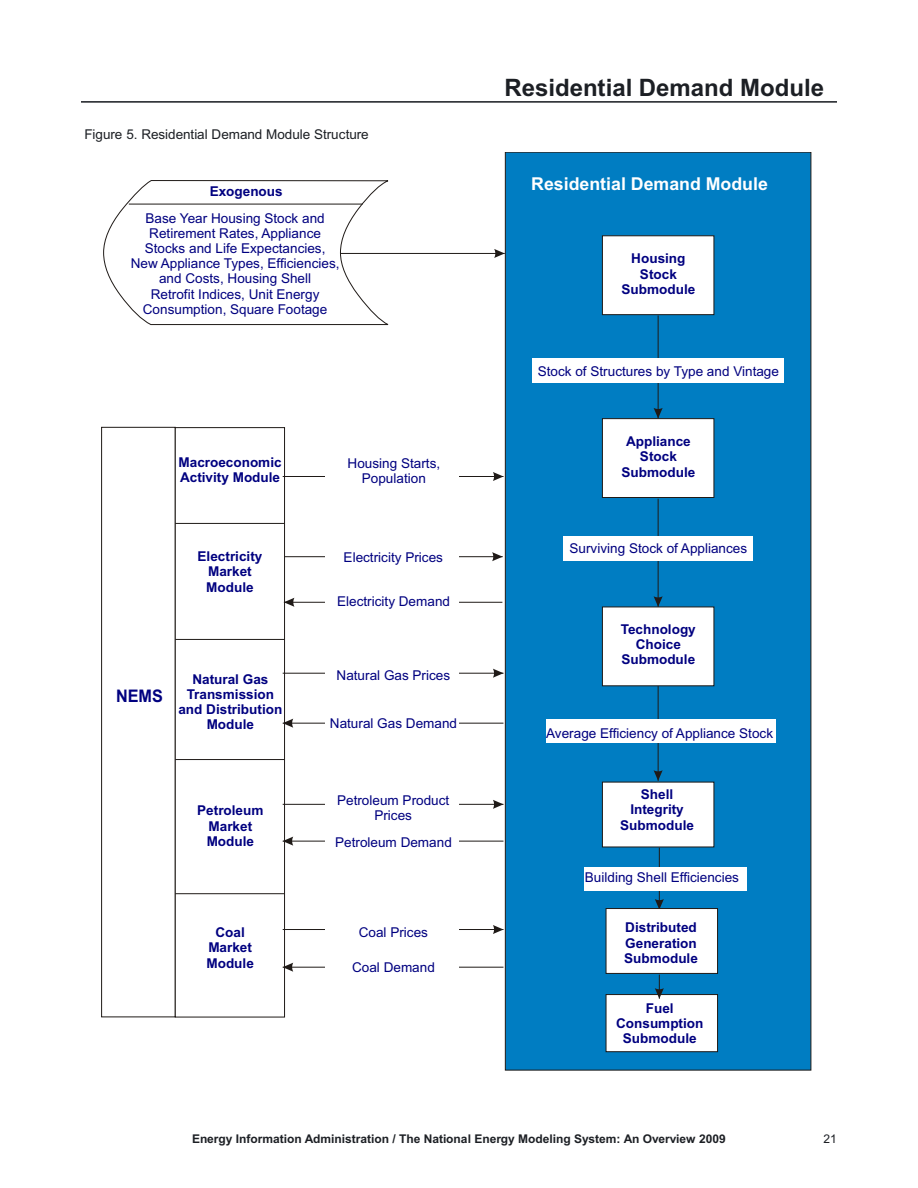
<style>
.page{position:relative;width:918px;height:1188px;background:#fff}
.page>*{position:absolute;margin:0;border:0;box-sizing:border-box;transform-origin:0 0}
.t1{font:700 24px "Arial";color:#1c1f24}
.t2{font:700 17.7px "Arial";color:#fff}
.t3{font:700 17.4px "Arial";color:#000080;scale:.94 1}
.t4{font:13.5px/15.1px "Arial";color:#000080;text-align:center}
.t5{font:700 13.5px/15.1px "Arial";color:#000080;text-align:center}
.t6{font:13.5px "Arial";letter-spacing:-.005em;color:#1c1f24}
.t7{font:700 12px "Arial";color:#1c1f24}
.t8{font:12px "Arial";color:#1c1f24}
</style>
<div class="page">
<hr style="left:81px;top:101px;width:756px;height:2px;background:#1c1f24">
<hr style="left:283px;top:556px;width:220px;height:1px;background:#1f1a17">
<svg style="left:492px;top:552px;width:11px;height:9px"></svg>
<div style="left:505px;top:152px;width:306px;height:918px;background:#007dc2;border:1px solid #1f1a17"></div>
<div style="left:101px;top:427px;width:74px;height:590px;background:#fff;border:1px solid #1f1a17"></div>
<div style="left:175px;top:427px;width:110px;height:590px;background:#fff;border:1px solid #1f1a17"></div>
<div style="left:602px;top:236px;width:112px;height:79px;background:#fff;border:1px solid #1f1a17"></div>
<div style="left:602px;top:607px;width:112px;height:79px;background:#fff"></div>
<div style="left:606px;top:994px;width:112px;height:58px;background:#fff;border:1px solid #1f1a17"></div>
<hr style="left:284px;top:602px;width:218px;height:1px;background:#1f1a17">
<svg style="left:284px;top:598px;width:10px;height:9px"></svg>
<hr style="left:175px;top:523px;width:110px;height:1px;background:#1f1a17">
<hr style="left:175px;top:639px;width:110px;height:1px;background:#1f1a17">
<hr style="left:175px;top:759px;width:110px;height:1px;background:#1f1a17">
<hr style="left:283px;top:673px;width:220px;height:1px;background:#1f1a17">
<svg style="left:493px;top:669px;width:10px;height:9px"></svg>
<hr style="left:283px;top:723px;width:220px;height:1px;background:#1f1a17">
<svg style="left:283px;top:719px;width:10px;height:9px"></svg>
<hr style="left:283px;top:804px;width:220px;height:1px;background:#1f1a17">
<svg style="left:493px;top:800px;width:10px;height:9px"></svg>
<hr style="left:283px;top:841px;width:220px;height:1px;background:#1f1a17">
<svg style="left:283px;top:837px;width:10px;height:9px"></svg>
<hr style="left:283px;top:929px;width:220px;height:1px;background:#1f1a17">
<svg style="left:493px;top:925px;width:9px;height:9px"></svg>
<hr style="left:283px;top:967px;width:220px;height:1px;background:#1f1a17">
<svg style="left:283px;top:963px;width:10px;height:9px"></svg>
<hr style="left:283px;top:476px;width:220px;height:1px;background:#1f1a17">
<svg style="left:493px;top:472px;width:9px;height:9px"></svg>
<hr style="left:175px;top:893px;width:110px;height:1px;background:#1f1a17">
<div style="left:326px;top:412px;width:133px;height:636px;background:#fff"></div>
<hr style="left:658px;top:316px;width:1px;height:102px;background:#1f1a17">
<svg style="left:654px;top:408px;width:9px;height:10px"></svg>
<hr style="left:659px;top:848px;width:1px;height:62px;background:#1f1a17">
<svg style="left:655px;top:899px;width:9px;height:9px"></svg>
<div style="left:602px;top:782px;width:112px;height:65px;background:#fff"></div>
<div style="left:532px;top:358px;width:252px;height:24px;background:#fff"></div>
<div style="left:602px;top:418px;width:112px;height:80px;background:#fff;border:1px solid #1f1a17"></div>
<div style="left:584px;top:868px;width:162px;height:23px;background:#fff"></div>
<hr style="left:658px;top:499px;width:1px;height:108px;background:#1f1a17">
<svg style="left:654px;top:596px;width:9px;height:11px"></svg>
<div style="left:563px;top:536px;width:190px;height:25px;background:#fff"></div>
<hr style="left:658px;top:686px;width:1px;height:95px;background:#1f1a17">
<svg style="left:654px;top:770px;width:9px;height:11px"></svg>
<div style="left:546px;top:719px;width:229px;height:24px;background:#fff"></div>
<svg style="left:103px;top:180px;width:286px;height:145px"></svg>
<hr style="left:129px;top:204px;width:234px;height:1px;background:#1f1a17">
<hr style="left:341px;top:253px;width:164px;height:1px;background:#1f1a17">
<svg style="left:494px;top:249px;width:11px;height:9px"></svg>
<div style="left:606px;top:908px;width:112px;height:66px;background:#fff;border:1px solid #1f1a17"></div>
<svg style="left:655px;top:975px;width:9px;height:24px"></svg>
<p class="t6" style="left:84px;top:130px;width:286px">Fig ure 5. Res i den tial De mand Mod ule Struc ture</p>
<p class="t5" style="left:210px;top:185px;width:75px">Exogenous</p>
<p class="t4" style="left:131px;top:212px;width:210px">Base Year Housing Stock and<br>Retirement Rates, Appliance<br>Stocks and Life Expectancies,<br>New Appliance Types, Efficiencies, and Costs, Housing Shell<br>Retrofit Indices, Unit Energy<br>Consumption, Square Footage</p>
<p class="t5" style="left:179px;top:456px;width:105px;text-align:left">Macroeconomic<br>Activity Module</p>
<p class="t4" style="left:348px;top:457px;width:94px">Housing Starts,<br>Population</p>
<p class="t5" style="left:198px;top:550px;width:66px">Electricity<br>Market<br>Module</p>
<p class="t3" style="left:116px;top:690px;width:51px">NEMS</p>
<p class="t5" style="left:178px;top:673px;width:105px">Natural Gas<br>Transmission and Distribution<br>Module</p>
<p class="t5" style="left:197px;top:804px;width:68px">Petroleum<br>Market<br>Module</p>
<p class="t5" style="left:206px;top:926px;width:49px">Coal<br>Market<br>Module</p>
<p class="t4" style="left:344px;top:551px;width:101px">Electricity Prices</p>
<p class="t4" style="left:337px;top:595px;width:114px">Electricity Demand</p>
<p class="t4" style="left:337px;top:669px;width:115px">Natural Gas Prices</p>
<p class="t4" style="left:330px;top:717px;width:129px">Natural Gas Demand</p>
<p class="t4" style="left:337px;top:794px;width:114px">Petroleum Product<br>Prices</p>
<p class="t4" style="left:335px;top:836px;width:118px">Petroleum Demand</p>
<p class="t4" style="left:359px;top:926px;width:71px">Coal Prices</p>
<p class="t4" style="left:352px;top:961px;width:84px">Coal Demand</p>
<h1 class="t1" style="left:505px;top:79px;width:321px">Residential Demand Module</h1>
<h2 class="t2" style="left:531px;top:177px;width:238px">Residential Demand Module</h2>
<p class="t5" style="left:622px;top:252px;width:75px">Housing<br>Stock<br>Submodule</p>
<p class="t4" style="left:538px;top:365px;width:243px">Stock of Structures by Type and Vintage</p>
<p class="t5" style="left:622px;top:435px;width:75px">Appliance<br>Stock<br>Submodule</p>
<p class="t4" style="left:570px;top:542px;width:179px">Surviving Stock of Appliances</p>
<p class="t5" style="left:621px;top:623px;width:77px">Technology<br>Choice<br>Submodule</p>
<p class="t4" style="left:546px;top:727px;width:228px">Average Efficiency of Appliance Stock</p>
<p class="t5" style="left:620px;top:788px;width:75px">Shell<br>Integrity<br>Submodule</p>
<p class="t4" style="left:585px;top:871px;width:156px">Building Shell Efficiencies</p>
<p class="t5" style="left:624px;top:921px;width:75px;text-align:justify">Distributed Generation Submodule</p>
<p class="t5" style="left:616px;top:1002px;width:89px">Fuel<br>Consumption<br>Submodule</p>
<p class="t7" style="left:192px;top:1134px;width:535px">Energy Information Administration / The National Energy Modeling System: An Overview 2009</p>
<p class="t8" style="left:824px;top:1134px;width:15px">21</p>
</div>
